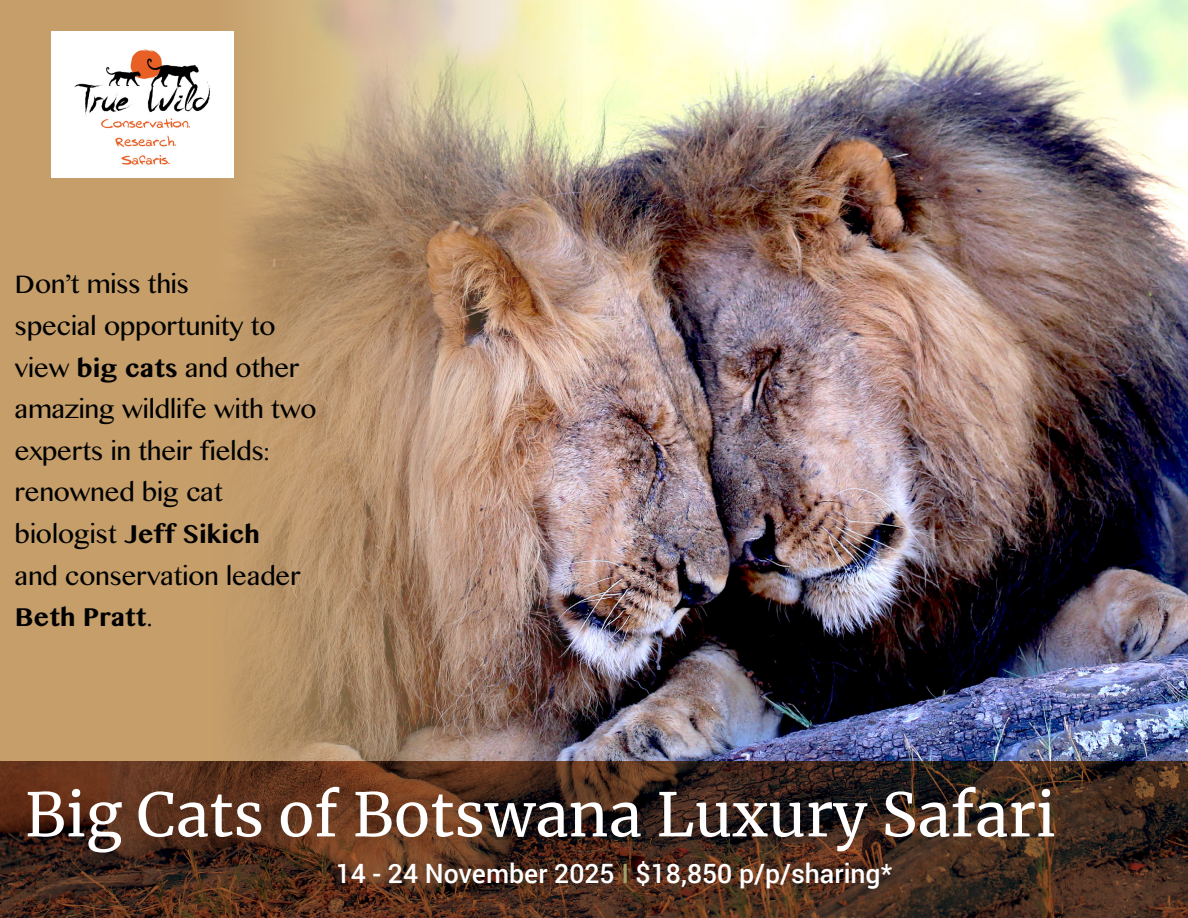
<style>
.page{position:relative;width:1188px;height:918px;background:#fff}
.page>*{position:absolute;margin:0;border:0;box-sizing:border-box;transform-origin:0 0}
.t1{font:59.85px "Merriweather";color:#fff}
.t2{font:30px/41.5px "Khmer MN";color:#000}
.t3{font:500 26.7px "Roboto";color:#fff}
.s1{font-weight:700}
.s2{color:#a49e6a}
</style>
<div class="page">
<img style="left:583px;top:0;width:605px;height:761px">
<svg style="left:0;top:761px;width:1188px;height:157px;background:#482a1b"></svg>
<img style="left:0;top:0;width:583px;height:761px">
<img style="left:52px;top:32px;width:182px;height:146px">
<p class="t2" style="left:15px;top:262px;width:303px">Don’t miss this<br>special opportunity to view <span class="s1">big cats</span> and other amazing wildlife with two experts in their fields: renowned big cat biologist <span class="s1">Jeff Sikich<br></span>and conservation leader<br><span class="s1">Beth Pratt</span>.</p>
<h1 class="t1" style="left:25px;top:773px;width:1032px">Big Cats of Botswana Luxury Safari</h1>
<p class="t3" style="left:336px;top:855px;width:558px">14 - 24 November 2025 <span class="s2">I</span> $18,850 p/p/sharing*</p>
</div>
